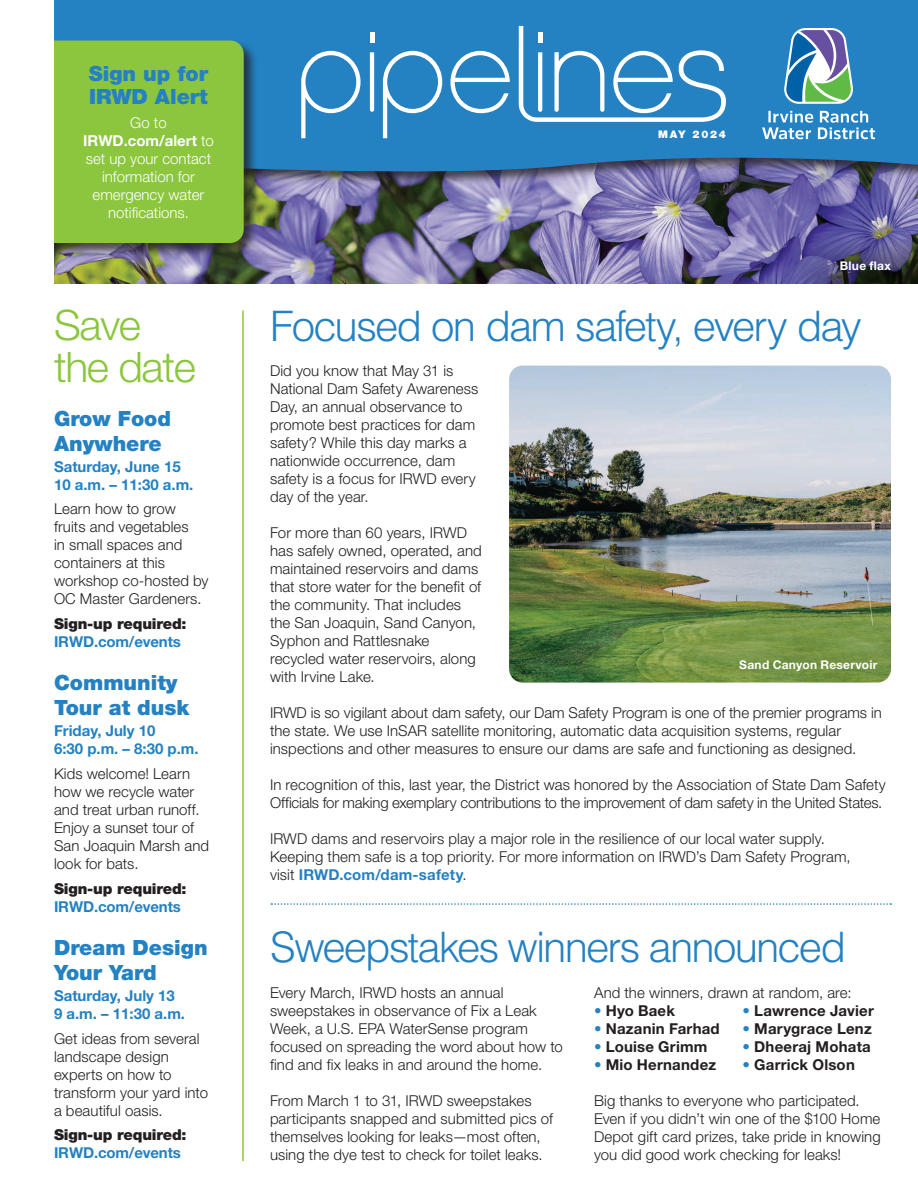
<style>
.page{position:relative;width:918px;height:1188px;background:#fff}
.page>*{position:absolute;margin:0;border:0;box-sizing:border-box;transform-origin:0 0}
.t1{font:300 42px "Helvetica LT Std";letter-spacing:-.045em;color:#2481c2}
.t2{font:300 42px/42px "Helvetica Neue LT Std";letter-spacing:-.03em;color:#8bc63e}
.t3{font:900 21px/25.2px "Helvetica Neue LT Std";color:#2481c2}
.t4{font:300 15px/18px "Helvetica Neue LT Std";letter-spacing:.005em;color:#231f20}
.t5{font:700 15px/18px "Helvetica Neue LT Std";color:#2481c2}
.t6{font:700 15px "Helvetica Neue LT Std";letter-spacing:.015em;color:#231f20}
.t7{font:300 15px/18px "Helvetica Neue LT Std";color:#fff;text-align:center}
.t8{font:900 15px "Helvetica Neue LT Std";letter-spacing:-.01em;color:#231f20}
.t9{font:700 12px "Helvetica Neue LT Std";letter-spacing:.025em;color:#fff}
.t10{font:900 10.5px "Helvetica Neue LT Std";letter-spacing:.17em;color:#fff}
.s1{font-weight:700}
.s2{font-weight:700;color:#2481c2}
.s3{font-weight:300;color:#2481c2}
</style>
<div class="page">
<img style="left:54px;top:186px;width:864px;height:98px">
<div style="left:46px;top:0;width:872px;height:186px;background:#231f20;opacity:.75"></div>
<svg style="left:54px;top:0;width:864px;height:178px;background:#2a7dba"></svg>
<div style="left:33px;top:39px;width:225px;height:219px;background:#231f20;opacity:.75"></div>
<div style="left:54px;top:40px;width:190px;height:203px;background:#8bc63e"></div>
<svg style="left:784px;top:28px;width:69px;height:76px"></svg>
<svg style="left:762px;top:111px;width:113px;height:28px"></svg>
<svg style="left:301px;top:51px;width:60px;height:87px;background:#4c98cd"></svg>
<hr style="left:370px;top:32px;width:4px;height:10px;background:#fff">
<svg style="left:383px;top:51px;width:59px;height:87px"></svg>
<svg style="left:450px;top:51px;width:60px;height:62px"></svg>
<svg style="left:370px;top:52px;width:4px;height:60px"></svg>
<svg style="left:519px;top:26px;width:207px;height:96px"></svg>
<div style="left:0;top:0;width:54px;height:1188px;background:#fff"></div>
<hr style="left:242px;top:310px;width:2px;height:851px;background:#8bc63e">
<svg style="left:271px;top:903px;width:620px;height:2px"></svg>
<img style="left:509px;top:366px;width:382px;height:317px">
<svg style="left:793px;top:238px;width:125px;height:46px;background:#47456f"></svg>
<h2 class="t3" style="left:89px;top:62px;width:121px;line-height:23.2px">Sign up for<br>IRWD Alert</h2>
<p class="t7" style="left:83px;top:113px;width:132px">Go to<br><span class="s1">IRWD.com/alert</span> to set up your contact information for emergency water notifications.</p>
<h1 class="t2" style="left:54px;top:304px;width:143px">Save the date</h1>
<h2 class="t3" style="left:54px;top:406px;width:119px">Grow Food<br>Anywhere</h2>
<p class="t5" style="left:54px;top:457px;width:141px">Saturday, June 15<br>10 a.m. – 11:30 a.m.</p>
<p class="t4" style="left:54px;top:500px;width:156px">Learn how to grow fruits and vegetables<br>in small spaces and containers at this workshop co-hosted by<br>OC Master Gardeners.</p>
<p class="t8" style="left:54px;top:615px;width:134px">Sign-up required:</p>
<p class="t5" style="left:54px;top:632px;width:128px">IRWD.com/events</p>
<h2 class="t3" style="left:54px;top:670px;width:137px">Community<br>Tour at dusk</h2>
<p class="t5" style="left:54px;top:722px;width:146px">Friday, July 10<br>6:30 p.m. – 8:30 p.m.</p>
<p class="t4" style="left:54px;top:764px;width:157px">Kids welcome! Learn how we recycle water and treat urban runoff.<br>Enjoy a sunset tour of<br>San Joaquin Marsh and look for bats.</p>
<p class="t8" style="left:54px;top:879px;width:134px">Sign-up required:</p>
<p class="t5" style="left:54px;top:897px;width:128px">IRWD.com/events</p>
<h2 class="t3" style="left:54px;top:935px;width:155px">Dream Design<br>Your Yard</h2>
<p class="t5" style="left:54px;top:986px;width:133px">Saturday, July 13<br>9 a.m. – 11:30 a.m.</p>
<p class="t4" style="left:54px;top:1029px;width:156px">Get ideas from several landscape design experts on how to transform your yard into a beautiful oasis.</p>
<p class="t8" style="left:54px;top:1126px;width:134px">Sign-up required:</p>
<p class="t5" style="left:54px;top:1144px;width:128px">IRWD.com/events</p>
<p class="t10" style="left:658px;top:128px;width:69px">MAY 2024</p>
<p class="t9" style="left:840px;top:258px;width:53px">Blue flax</p>
<h1 class="t1" style="left:270px;top:300px;width:593px">Focused on dam safety, every day</h1>
<p class="t4" style="left:270px;top:362px;width:210px">Did you know that May 31 is<br>National Dam Safety Awareness<br>Day, an annual observance to promote best practices for dam safety? While this day marks a nationwide occurrence, dam safety is a focus for IRWD every day of the year.</p>
<p class="t4" style="left:270px;top:524px;width:213px">For more than 60 years, IRWD has safely owned, operated, and maintained reservoirs and dams that store water for the benefit of the community. That includes the San Joaquin, Sand Canyon,<br>Syphon and Rattlesnake recycled water reservoirs, along with Irvine Lake.</p>
<p class="t4" style="left:270px;top:704px;width:613px">IRWD is so vigilant about dam safety, our Dam Safety Program is one of the premier programs in the state. We use InSAR satellite monitoring, automatic data acquisition systems, regular inspections and other measures to ensure our dams are safe and functioning as designed.</p>
<p class="t4" style="left:270px;top:776px;width:617px">In recognition of this, last year, the District was honored by the Association of State Dam Safety<br>Officials for making exemplary contributions to the improvement of dam safety in the United States.</p>
<p class="t4" style="left:270px;top:830px;width:582px">IRWD dams and reservoirs play a major role in the resilience of our local water supply.<br>Keeping them safe is a top priority. For more information on IRWD’s Dam Safety Program, visit <span class="s2">IRWD.com/dam-safety</span>.</p>
<p class="t9" style="left:739px;top:657px;width:140px">Sand Canyon Reservoir</p>
<h1 class="t1" style="left:270px;top:921px;width:578px">Sweepstakes winners announced</h1>
<p class="t4" style="left:270px;top:983px;width:294px">Every March, IRWD hosts an annual sweepstakes in observance of Fix a Leak Week, a U.S. EPA WaterSense program focused on spreading the word about how to find and fix leaks in and around the home.</p>
<p class="t4" style="left:270px;top:1091px;width:284px">From March 1 to 31, IRWD sweepstakes participants snapped and submitted pics of themselves looking for leaks—most often, using the dye test to check for toilet leaks.</p>
<p class="t4" style="left:594px;top:983px;width:259px">And the winners, drawn at random, are:</p>
<p class="t6" style="left:594px;top:1001px;width:82px"><span class="s3">•</span> Hyo Baek</p>
<p class="t6" style="left:742px;top:1001px;width:133px"><span class="s3">•</span> Lawrence Javier</p>
<p class="t6" style="left:594px;top:1019px;width:127px"><span class="s3">•</span> Nazanin Farhad</p>
<p class="t6" style="left:742px;top:1019px;width:131px"><span class="s3">•</span> Marygrace Lenz</p>
<p class="t6" style="left:594px;top:1037px;width:115px"><span class="s3">•</span> Louise Grimm</p>
<p class="t6" style="left:742px;top:1037px;width:130px"><span class="s3">•</span> Dheeraj Mohata</p>
<p class="t6" style="left:594px;top:1055px;width:124px"><span class="s3">•</span> Mio Hernandez</p>
<p class="t6" style="left:742px;top:1055px;width:114px"><span class="s3">•</span> Garrick Olson</p>
<p class="t4" style="left:594px;top:1091px;width:288px">Big thanks to everyone who participated.<br>Even if you didn’t win one of the $100 Home Depot gift card prizes, take pride in knowing you did good work checking for leaks!</p>
</div>
